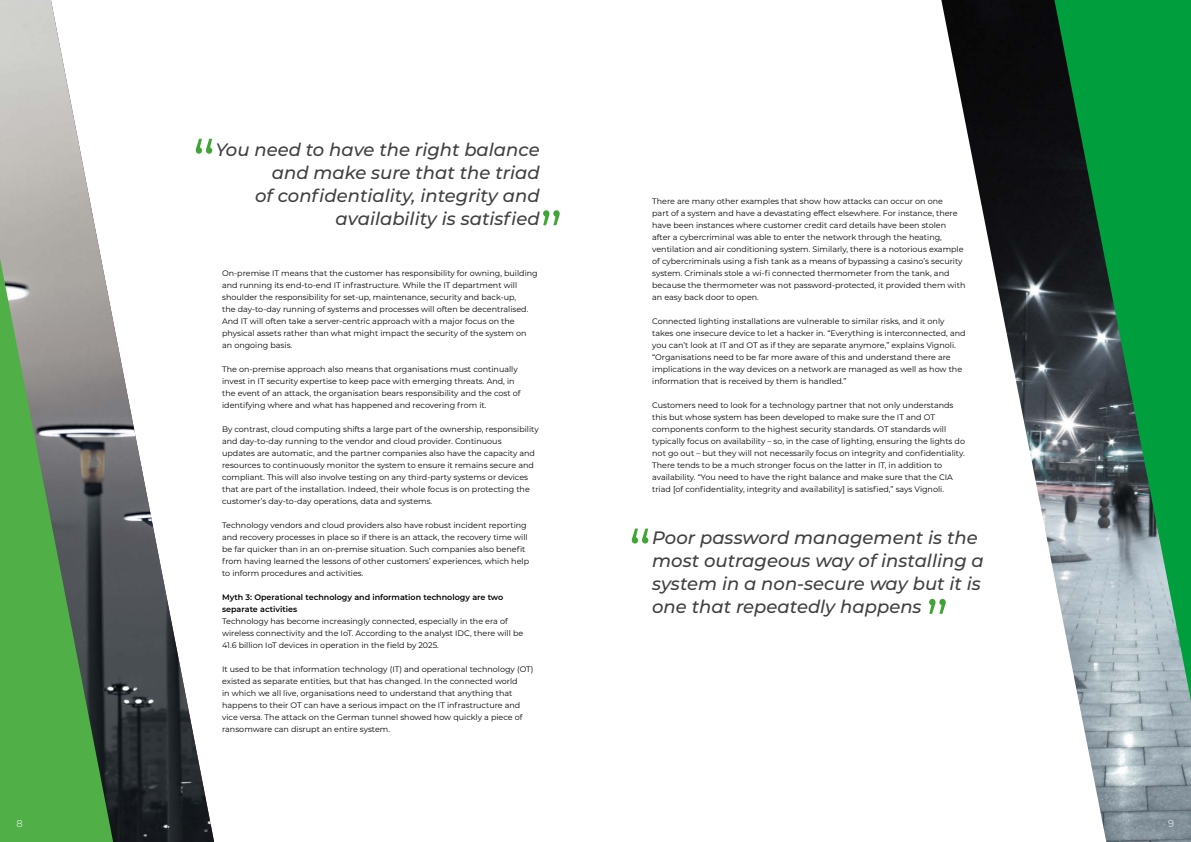
<style>
.page{position:relative;width:1191px;height:842px;background:#fff}
.page>*{position:absolute;margin:0;border:0;box-sizing:border-box;transform-origin:0 0}
.t1{font:60px "Montserrat";color:#3fa535}
.t2{font:italic 500 18px/23px "Montserrat";color:#404042}
.t3{font:300 10px "Montserrat";color:#fff}
.t4{font:8px/12px "Montserrat";color:#000}
.t5{font:600 8px/12px "Montserrat";color:#000}
</style>
<div class="page">
<img style="left:941px;top:0;width:250px;height:842px">
<img style="left:0;top:0;width:214px;height:842px">
<svg style="left:0;top:258px;width:113px;height:584px;background:#61915d"></svg>
<svg style="left:1054px;top:0;width:137px;height:701px;background:#398c5f"></svg>
<h1 class="t1" style="left:193px;top:121px;width:24px">“</h1>
<h2 class="t2" style="left:215px;top:137px;width:326px;text-align:right">You need to have the right balance and make sure that the triad<br>of confidentiality, integrity and availability is satisfied</h2>
<h1 class="t1" style="left:540px;top:193px;width:24px">”</h1>
<p class="t4" style="left:222px;top:267px;width:317px">On-premise IT means that the customer has responsibility for owning, building and running its end-to-end IT infrastructure. While the IT department will shoulder the responsibility for set-up, maintenance, security and back-up,<br>the day-to-day running of systems and processes will often be decentralised.<br>And IT will often take a server-centric approach with a major focus on the physical assets rather than what might impact the security of the system on an ongoing basis.</p>
<p class="t4" style="left:222px;top:363px;width:300px">The on-premise approach also means that organisations must continually invest in IT security expertise to keep pace with emerging threats. And, in the event of an attack, the organisation bears responsibility and the cost of identifying where and what has happened and recovering from it.</p>
<p class="t4" style="left:222px;top:423px;width:318px">By contrast, cloud computing shifts a large part of the ownership, responsibility and day-to-day running to the vendor and cloud provider. Continuous<br>updates are automatic, and the partner companies also have the capacity and resources to continuously monitor the system to ensure it remains secure and compliant. This will also involve testing on any third-party systems or devices that are part of the installation. Indeed, their whole focus is on protecting the customer’s day-to-day operations, data and systems.</p>
<p class="t4" style="left:222px;top:519px;width:308px">Technology vendors and cloud providers also have robust incident reporting and recovery processes in place so if there is an attack, the recovery time will be far quicker than in an on-premise situation. Such companies also benefit from having learned the lessons of other customers’ experiences, which help to inform procedures and activities.</p>
<p class="t5" style="left:222px;top:591px;width:283px">Myth 3: Operational technology and information technology are two separate activities</p>
<p class="t4" style="left:222px;top:615px;width:303px">Technology has become increasingly connected, especially in the era of wireless connectivity and the IoT. According to the analyst IDC, there will be<br>41.6 billion IoT devices in operation in the field by 2025.</p>
<p class="t4" style="left:222px;top:663px;width:313px">It used to be that information technology (IT) and operational technology (OT) existed as separate entities, but that has changed. In the connected world<br>in which we all live, organisations need to understand that anything that happens to their OT can have a serious impact on the IT infrastructure and vice versa. The attack on the German tunnel showed how quickly a piece of ransomware can disrupt an entire system.</p>
<p class="t4" style="left:652px;top:195px;width:315px">There are many other examples that show how attacks can occur on one<br>part of a system and have a devastating effect elsewhere. For instance, there have been instances where customer credit card details have been stolen after a cybercriminal was able to enter the network through the heating, ventilation and air conditioning system. Similarly, there is a notorious example of cybercriminals using a fish tank as a means of bypassing a casino’s security system. Criminals stole a wi-fi connected thermometer from the tank, and because the thermometer was not password-protected, it provided them with an easy back door to open.</p>
<p class="t4" style="left:652px;top:315px;width:315px">Connected lighting installations are vulnerable to similar risks, and it only takes one insecure device to let a hacker in. “Everything is interconnected, and you can’t look at IT and OT as if they are separate anymore,” explains Vignoli. “Organisations need to be far more aware of this and understand there are implications in the way devices on a network are managed as well as how the information that is received by them is handled.”</p>
<p class="t4" style="left:652px;top:399px;width:314px">Customers need to look for a technology partner that not only understands this but whose system has been developed to make sure the IT and OT components conform to the highest security standards. OT standards will typically focus on availability – so, in the case of lighting, ensuring the lights do not go out – but they will not necessarily focus on integrity and confidentiality.<br>There tends to be a much stronger focus on the latter in IT, in addition to availability. “You need to have the right balance and make sure that the CIA triad [of confidentiality, integrity and availability] is satisfied,” says Vignoli.</p>
<h2 class="t2" style="left:652px;top:525px;width:333px">Poor password management is the most outrageous way of installing a system in a non-secure way but it is one that repeatedly happens</h2>
<h1 class="t1" style="left:628px;top:511px;width:24px">“</h1>
<h1 class="t1" style="left:926px;top:581px;width:24px">”</h1>
<p class="t3" style="left:16px;top:817px;width:8px">8</p>
<p class="t3" style="left:1168px;top:817px;width:8px">9</p>
</div>
